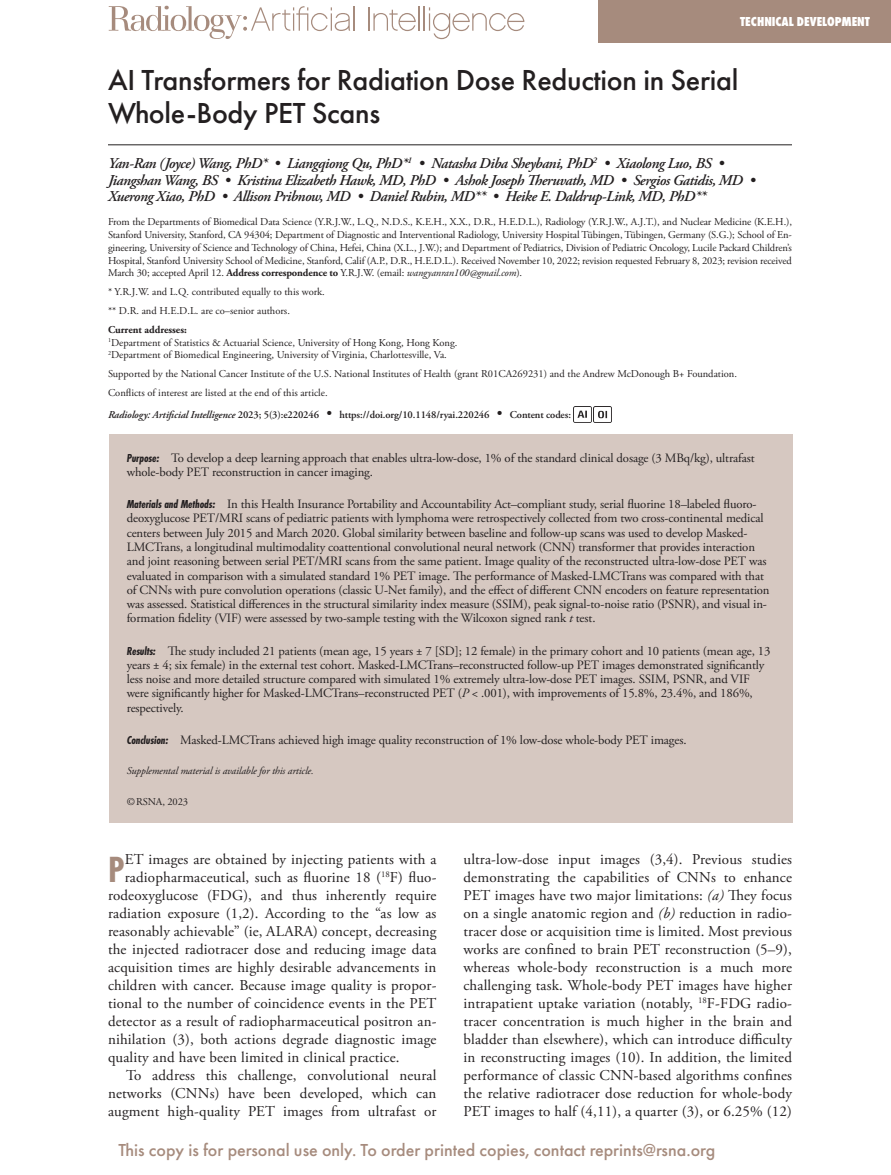
<style>
.page{position:relative;width:891px;height:1175px;background:#fff}
.page>*{position:absolute;margin:0;border:0;box-sizing:border-box;transform-origin:0 0}
.t1{font:700 37.8px "Futura PT Cond";color:#a68b7d}
.t2{font:500 30px/33px "Futura PT";letter-spacing:-.01em;color:#231f20}
.t3{font:500 18px "Futura PT";color:#a68b7d}
.t4{font:15px/18px "Adobe Garamond Pro";letter-spacing:.01em;color:#231f20;text-align:justify}
.t5{font:italic 600 15px/16.5px "Adobe Garamond Pro";letter-spacing:-.03em;color:#231f20}
.t6{font:800 13.5px "Futura PT Cond";color:#fff}
.t7{font:12.75px/14.2px "Adobe Garamond Pro";letter-spacing:-.01em;color:#231f20}
.t8{font:10.5px/12.8px "Adobe Garamond Pro";color:#231f20}
.t9{font:600 10.5px "Adobe Garamond Pro";letter-spacing:-.01em;color:#231f20}
.t10{font:italic 10.5px "Adobe Garamond Pro";letter-spacing:-.01em;color:#231f20}
.s1{font-weight:700}
.s2{font-style:italic}
.s3{font-weight:400;font-size:15px}
.s4{font-family:"Futura PT Cond";font-weight:700;font-style:italic;font-size:12px}
</style>
<div class="page">
<div style="left:599px;top:0;width:292px;height:42px;background:#a68b7d"></div>
<svg style="left:369px;top:7px;width:47px;height:24px"></svg>
<hr style="left:418px;top:6px;width:2px;height:25px;background:#a68b7d">
<svg style="left:424px;top:6px;width:100px;height:33px"></svg>
<svg style="left:109px;top:6px;width:246px;height:33px"></svg>
<div style="left:109px;top:434px;width:684px;height:389px;background:#d6c8c1"></div>
<hr style="left:108px;top:144px;width:684px;height:1px;background:#231f20">
<img style="left:573px;top:406px;width:18px;height:17px">
<img style="left:594px;top:406px;width:18px;height:17px">
<p class="t6" style="left:740px;top:14px;width:131px">TECHNICAL DEVELOPMENT</p>
<h2 class="t2" style="left:108px;top:64px;width:632px">AI Transformers for Radiation Dose Reduction in Serial<br>Whole-Body PET Scans</h2>
<p class="t5" style="left:108px;top:156px;width:649px">Yan-Ran (Joyce) Wang, PhD* • Liangqiong Qu, PhD*<sup>1</sup> • Natasha Diba Sheybani, PhD<sup>2</sup> • Xiaolong Luo, BS •<br>Jiangshan Wang, BS • Kristina Elizabeth Hawk, MD, PhD • Ashok Joseph Theruvath, MD • Sergios Gatidis, MD •<br>Xuerong Xiao, PhD • Allison Pribnow, MD • Daniel Rubin, MD** • Heike E. Daldrup-Link, MD, PhD**</p>
<p class="t8" style="left:108px;top:216px;width:686px;text-align:justify">From the Departments of Biomedical Data Science (Y.R.J.W., L.Q., N.D.S., K.E.H., X.X., D.R., H.E.D.L.), Radiology (Y.R.J.W., A.J.T.), and Nuclear Medicine (K.E.H.), Stanford University, Stanford, CA 94304; Department of Diagnostic and Interventional Radiology, University Hospital Tübingen, Tübingen, Germany (S.G.); School of En&shy;gineering, University of Science and Technology of China, Hefei, China (X.L., J.W.); and Department of Pediatrics, Division of Pediatric Oncology, Lucile Packard Children’s Hospital, Stanford University School of Medicine, Stanford, Calif (A.P., D.R., H.E.D.L.). Received November 10, 2022; revision requested February 8, 2023; revision received March 30; accepted April 12. <span class="s1">Address correspondence to</span> Y.R.J.W. (email: <span class="s2">wangyanran100@gmail.com</span>).</p>
<p class="t8" style="left:108px;top:283px;width:218px;line-height:18.8px">* Y.R.J.W. and L.Q. contributed equally to this work. ** D.R. and H.E.D.L. are co–senior authors.</p>
<p class="t8" style="left:108px;top:323px;width:351px"><span class="s1">Current addresses:<br></span><sup>1</sup>Department of Statistics &amp; Actuarial Science, University of Hong Kong, Hong Kong.<br><sup>2</sup>Department of Biomedical Engineering, University of Virginia, Charlottesville, Va.</p>
<p class="t8" style="left:108px;top:365px;width:631px;line-height:18.8px">Supported by the National Cancer Institute of the U.S. National Institutes of Health (grant R01CA269231) and the Andrew McDonough B+ Foundation.<br>Conflicts of interest are listed at the end of this article.</p>
<p class="t9" style="left:108px;top:409px;width:465px"><span class="s2">Radiology: Artificial Intelligence</span> 2023; 5(3):e220246 <span class="s3">•</span> https://doi.org/10.1148/ryai.220246 <span class="s3">•</span> Content codes:</p>
<p class="t7" style="left:127px;top:451px;width:629px"><span class="s4">Purpose:</span> To develop a deep learning approach that enables ultra-low-dose, 1% of the standard clinical dosage (3 MBq/kg), ultrafast whole-body PET reconstruction in cancer imaging.</p>
<p class="t7" style="left:127px;top:497px;width:644px"><span class="s4">Materials and Methods:</span> In this Health Insurance Portability and Accountability Act–compliant study, serial fluorine 18–labeled fluoro&shy;deoxyglucose PET/MRI scans of pediatric patients with lymphoma were retrospectively collected from two cross-continental medical centers between July 2015 and March 2020. Global similarity between baseline and follow-up scans was used to develop Masked-LMCTrans, a longitudinal multimodality coattentional convolutional neural network (CNN) transformer that provides interaction and joint reasoning between serial PET/MRI scans from the same patient. Image quality of the reconstructed ultra-low-dose PET was evaluated in comparison with a simulated standard 1% PET image. The performance of Masked-LMCTrans was compared with that of CNNs with pure convolution operations (classic U-Net family), and the effect of different CNN encoders on feature representation was assessed. Statistical differences in the structural similarity index measure (SSIM), peak signal-to-noise ratio (PSNR), and visual in&shy;formation fidelity (VIF) were assessed by two-sample testing with the Wilcoxon signed rank <span class="s2">t</span> test.</p>
<p class="t7" style="left:127px;top:644px;width:645px"><span class="s4">Results:</span> The study included 21 patients (mean age, 15 years ± 7 [SD]; 12 female) in the primary cohort and 10 patients (mean age, 13 years ± 4; six female) in the external test cohort. Masked-LMCTrans–reconstructed follow-up PET images demonstrated significantly less noise and more detailed structure compared with simulated 1% extremely ultra-low-dose PET images. SSIM, PSNR, and VIF were significantly higher for Masked-LMCTrans–reconstructed PET (<span class="s2">P</span> &lt; .001), with improvements of 15.8%, 23.4%, and 186%, respectively.</p>
<p class="t7" style="left:127px;top:733px;width:561px"><span class="s4">Conclusion:</span> Masked-LMCTrans achieved high image quality reconstruction of 1% low-dose whole-body PET images.</p>
<p class="t10" style="left:127px;top:764px;width:188px">Supplemental material is available for this article.</p>
<p class="t8" style="left:127px;top:795px;width:63px">©RSNA, 2023</p>
<p class="t4" style="left:464px;top:850px;width:330px">ultra-low-dose input images (3,4). Previous studies demonstrating the capabilities of CNNs to enhance PET images have two major limitations: <span class="s2">(a)</span> They focus on a single anatomic region and <span class="s2">(b)</span> reduction in radio&shy;tracer dose or acquisition time is limited. Most previous works are confined to brain PET reconstruction (5–9), whereas whole-body reconstruction is a much more challenging task. Whole-body PET images have higher intrapatient uptake variation (notably, <sup>18</sup>F-FDG radio&shy;tracer concentration is much higher in the brain and bladder than elsewhere), which can introduce difficulty in reconstructing images (10). In addition, the limited performance of classic CNN-based algorithms confines the relative radiotracer dose reduction for whole-body PET images to half (4,11), a quarter (3), or 6.25% (12)</p>
<h3 class="t3" style="left:118px;top:1139px;width:598px">This copy is for personal use only. To order printed copies, contact reprints@rsna.org</h3>
<h1 class="t1" style="left:108px;top:847px;width:18px">P</h1>
<p class="t4" style="left:125px;top:850px;width:313px">ET images are obtained by injecting patients with a</p>
<p class="t4" style="left:125px;top:868px;width:313px">radiopharmaceutical, such as fluorine 18 (<sup>18</sup>F) fluo-</p>
<p class="t4" style="left:108px;top:886px;width:330px">rodeoxyglucose (FDG), and thus inherently require</p>
<p class="t4" style="left:108px;top:904px;width:330px">radiation exposure (1,2). According to the “as low as</p>
<p class="t4" style="left:108px;top:922px;width:330px">reasonably achievable” (ie, ALARA) concept, decreasing</p>
<p class="t4" style="left:108px;top:940px;width:330px">the injected radiotracer dose and reducing image data</p>
<p class="t4" style="left:108px;top:958px;width:330px">acquisition times are highly desirable advancements in</p>
<p class="t4" style="left:108px;top:976px;width:330px">children with cancer. Because image quality is propor-</p>
<p class="t4" style="left:108px;top:994px;width:330px">tional to the number of coincidence events in the PET</p>
<p class="t4" style="left:108px;top:1012px;width:330px">detector as a result of radiopharmaceutical positron an-</p>
<p class="t4" style="left:108px;top:1030px;width:330px">nihilation (3), both actions degrade diagnostic image</p>
<p class="t4" style="left:108px;top:1048px;width:293px">quality and have been limited in clinical practice.</p>
<p class="t4" style="left:126px;top:1066px;width:312px">To address this challenge, convolutional neural</p>
<p class="t4" style="left:108px;top:1084px;width:330px">networks (CNNs) have been developed, which can</p>
<p class="t4" style="left:108px;top:1102px;width:330px">augment high-quality PET images from ultrafast or</p>
</div>
